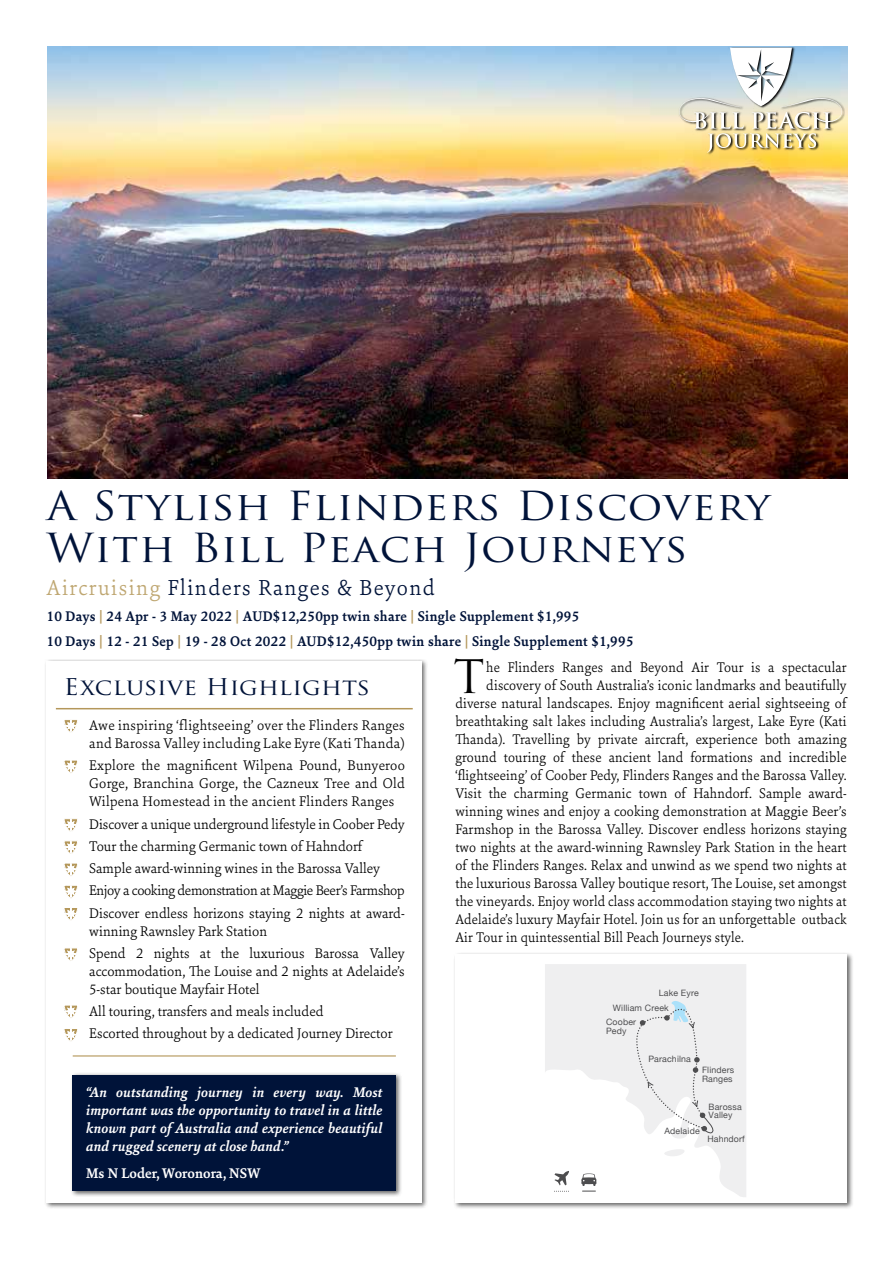
<style>
.page{position:relative;width:893px;height:1263px;background:#fff}
.page>*{position:absolute;margin:0;border:0;box-sizing:border-box;transform-origin:0 0}
.t1{font:45px "Trajan Pro";color:#000}
.t2{font:39px/42px "Trajan Pro";letter-spacing:.02em;color:#001339;scale:1.1 1}
.t3{font:300 23.25px "Sina Nova";letter-spacing:.06em;color:#001339}
.t4{font:22.5px "Trajan Pro";letter-spacing:.01em;color:#001339;scale:1.1 1}
.t5{font:300 15px/22.2px "Sina Nova";letter-spacing:.01em;color:#000}
.t6{font:italic 700 15px/18px "Sina Nova";color:#fff;text-align:justify}
.t7{font:700 15px/25px "Sina Nova";letter-spacing:.02em;color:#001339}
.t8{font:300 15px "Sina Nova";letter-spacing:.01em;color:#000;scale:.96 1}
.t9{font:700 15px "Sina Nova";color:#fff}
.t10{font:8.7px/8.7px "Helvetica Neue";letter-spacing:.02em;color:#4d4d4f}
.t11{font:8.7px "Helvetica Neue";color:#4d4d4f}
.s1{color:#bfa772}
.s2{color:#b4975a}
</style>
<div class="page">
<img style="left:47px;top:47px;width:800px;height:431px">
<svg style="left:679px;top:47px;width:166px;height:109px"></svg>
<img style="left:679px;top:48px;width:163px;height:105px">
<div style="left:44px;top:659px;width:385px;height:550px;background:#000;opacity:.6"></div>
<div style="left:47px;top:661px;width:375px;height:542px;background:#fff"></div>
<hr style="left:56px;top:708px;width:357px;height:1px;background:#b4975a">
<svg style="left:64px;top:720px;width:14px;height:12px"></svg>
<svg style="left:64px;top:841px;width:14px;height:13px"></svg>
<svg style="left:64px;top:818px;width:14px;height:14px"></svg>
<svg style="left:64px;top:760px;width:14px;height:13px"></svg>
<svg style="left:64px;top:863px;width:14px;height:13px"></svg>
<div style="left:70px;top:1072px;width:333px;height:125px;background:#000;opacity:.6"></div>
<div style="left:73px;top:1075px;width:323px;height:116px;background:#001339"></div>
<div style="left:453px;top:952px;width:400px;height:257px;background:#000;opacity:.6"></div>
<div style="left:455px;top:954px;width:392px;height:249px;background:#fff"></div>
<svg style="left:545px;top:964px;width:201px;height:233px;fill:#efeff0"></svg>
<svg style="left:630px;top:1000px;width:88px;height:134px"></svg>
<svg style="left:554px;top:1171px;width:15px;height:14px"></svg>
<svg style="left:555px;top:1191px;width:14px;height:1px"></svg>
<svg style="left:581px;top:1173px;width:15px;height:19px"></svg>
<svg style="left:64px;top:1005px;width:14px;height:13px"></svg>
<svg style="left:64px;top:1029px;width:14px;height:12px"></svg>
<hr style="left:73px;top:1055px;width:323px;height:1px;background:#b4975a">
<svg style="left:64px;top:885px;width:14px;height:13px"></svg>
<svg style="left:64px;top:908px;width:14px;height:12px"></svg>
<svg style="left:64px;top:948px;width:13px;height:13px"></svg>
<h2 class="t2" style="left:47px;top:485px;width:659px">A Stylish Flinders Discovery<br>With Bill Peach Journeys</h2>
<h3 class="t3" style="left:47px;top:572px;width:390px"><span class="s1">Aircruising</span> Flinders Ranges &amp; Beyond</h3>
<p class="t7" style="left:47px;top:603px;width:588px">10 Days <span class="s2">|</span> 24 Apr - 3 May 2022 <span class="s2">|</span> AUD$12,250pp twin share <span class="s2">|</span> Single Supplement $1,995<br>10 Days <span class="s2">|</span> 12 - 21 Sep <span class="s2">|</span> 19 - 28 Oct 2022 <span class="s2">|</span> AUD$12,450pp twin share <span class="s2">|</span> Single Supplement $1,995</p>
<h3 class="t4" style="left:64px;top:673px;width:280px">Exclusive Highlights</h3>
<p class="t5" style="left:64px;top:716px;width:343px;line-height:18px;text-align:right">* Awe inspiring ‘flightseeing’ over the Flinders Ranges and Barossa Valley including Lake Eyre (Kati Thanda)</p>
<p class="t5" style="left:89px;top:756px;width:317px;line-height:18px;text-align:justify;text-indent:-26px">* Explore the magnificent Wilpena Pound, Bunyeroo Gorge, Branchina Gorge, the Cazneux Tree and Old Wilpena Homestead in the ancient Flinders Ranges</p>
<p class="t5" style="left:64px;top:812px;width:343px">* Discover a unique underground lifestyle in Coober Pedy * Tour the charming Germanic town of Hahndorf<br>* Sample award-winning wines in the Barossa Valley<br>* Enjoy a cooking demonstration at Maggie Beer’s Farmshop * Discover endless horizons staying 2 nights at award-</p>
<p class="t5" style="left:64px;top:919px;width:343px;text-indent:26px">winning Rawnsley Park Station<br>* Spend 2 nights at the luxurious Barossa Valley</p>
<p class="t5" style="left:89px;top:961px;width:317px;line-height:18px">accommodation, The Louise and 2 nights at Adelaide’s<br>5-star boutique Mayfair Hotel</p>
<p class="t5" style="left:64px;top:999px;width:330px">* All touring, transfers and meals included<br>* Escorted throughout by a dedicated Journey Director</p>
<p class="t6" style="left:86px;top:1083px;width:298px">“An outstanding journey in every way. Most important was the opportunity to travel in a little known part of Australia and experience beautiful and rugged scenery at close hand.”</p>
<p class="t9" style="left:86px;top:1163px;width:176px">Ms N Loder, Woronora, NSW</p>
<h1 class="t1" style="left:454px;top:648px;width:33px">T</h1>
<p class="t5" style="left:486px;top:656px;width:362px">he Flinders Ranges and Beyond Air Tour is a spectacular</p>
<p class="t5" style="left:486px;top:674px;width:362px">discovery of South Australia’s iconic landmarks and beautifully</p>
<p class="t5" style="left:455px;top:692px;width:392px">diverse natural landscapes. Enjoy magnificent aerial sightseeing of</p>
<p class="t5" style="left:455px;top:710px;width:393px">breathtaking salt lakes including Australia’s largest, Lake Eyre (Kati</p>
<p class="t5" style="left:455px;top:728px;width:393px">Thanda). Travelling by private aircraft, experience both amazing</p>
<p class="t5" style="left:455px;top:746px;width:393px">ground touring of these ancient land formations and incredible</p>
<p class="t5" style="left:455px;top:764px;width:393px">‘flightseeing’ of Coober Pedy, Flinders Ranges and the Barossa Valley.</p>
<p class="t5" style="left:455px;top:782px;width:393px">Visit the charming Germanic town of Hahndorf. Sample award-</p>
<p class="t5" style="left:455px;top:800px;width:393px">winning wines and enjoy a cooking demonstration at Maggie Beer’s</p>
<p class="t5" style="left:455px;top:818px;width:393px">Farmshop in the Barossa Valley. Discover endless horizons staying</p>
<p class="t5" style="left:455px;top:836px;width:393px">two nights at the award-winning Rawnsley Park Station in the heart</p>
<p class="t5" style="left:455px;top:854px;width:393px">of the Flinders Ranges. Relax and unwind as we spend two nights at</p>
<p class="t5" style="left:455px;top:872px;width:393px">the luxurious Barossa Valley boutique resort, The Louise, set amongst</p>
<p class="t5" style="left:455px;top:890px;width:393px">the vineyards. Enjoy world class accommodation staying two nights at</p>
<p class="t8" style="left:455px;top:909px;width:409px">Adelaide’s luxury Mayfair Hotel. Join us for an unforgettable outback</p>
<p class="t8" style="left:455px;top:927px;width:302px">Air Tour in quintessential Bill Peach Journeys style.</p>
<p class="t10" style="left:659px;top:989px;width:42px">Lake Eyre</p>
<p class="t10" style="left:613px;top:1004px;width:57px">William Creek</p>
<p class="t10" style="left:606px;top:1018px;width:32px">Coober<br>Pedy</p>
<p class="t10" style="left:648px;top:1055px;width:44px">Parachilna</p>
<p class="t10" style="left:702px;top:1066px;width:34px">Flinders<br>Ranges</p>
<p class="t10" style="left:664px;top:1127px;width:37px">Adelaide</p>
<p class="t10" style="left:709px;top:1103px;width:35px">Barossa<br>Valley</p>
<p class="t11" style="left:708px;top:1132px;width:39px">Hahndorf</p>
</div>
